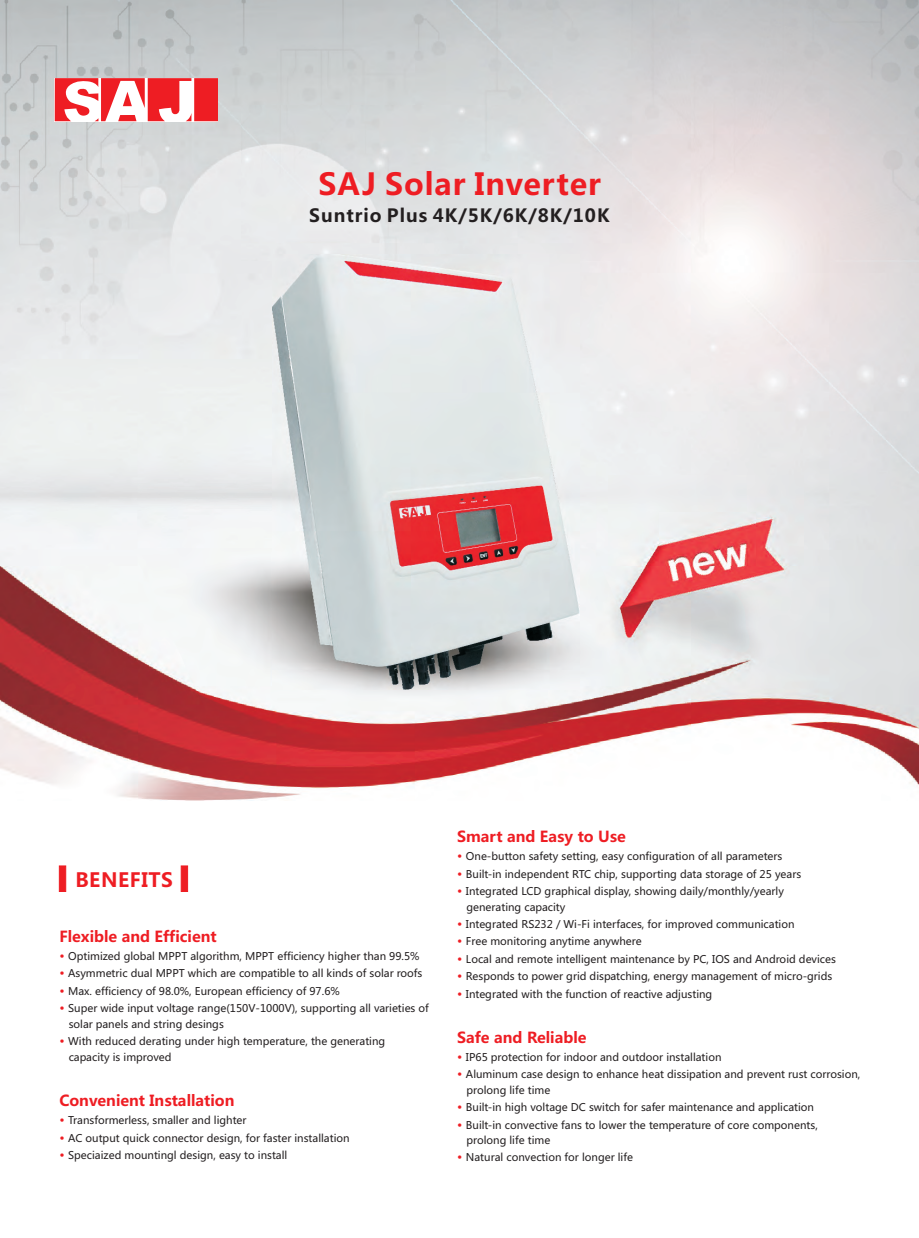
<style>
.page{position:relative;width:919px;height:1238px;background:#fff}
.page>*{position:absolute;margin:0;border:0;box-sizing:border-box;transform-origin:0 0}
.t1{font:700 30px "Microsoft Ya Hei";letter-spacing:.03em;color:#ee1d23}
.t2{font:700 19.5px "Microsoft Ya Hei";letter-spacing:.03em;color:#ee1d23}
.t3{font:700 18px "Microsoft Ya Hei";letter-spacing:.055em;color:#231f20}
.t4{font:700 15px "Microsoft Ya Hei";color:#ee1d23}
.t5{font:12px/17.4px "Microsoft Ya Hei";color:#ee1d23;text-align:justify}
.t6{font:10.5px/17.4px "Microsoft Ya Hei";color:#231f20}
</style>
<div class="page">
<img style="left:0;top:0;width:445px;height:358px">
<img style="left:241px;top:105px;width:391px;height:155px">
<div style="left:596px;top:454px;width:190px;height:94px;background:#edeeef"></div>
<img style="left:608px;top:476px;width:195px;height:90px">
<img style="left:659px;top:513px;width:96px;height:53px">
<svg style="left:55px;top:78px;width:136px;height:43px"></svg>
<div style="left:194px;top:78px;width:24px;height:43px;background:#ee1d23"></div>
<img style="left:0;top:566px;width:918px;height:234px">
<div style="left:59px;top:865px;width:7px;height:26px;background:#ee1d23;border:1px solid #ee1d23"></div>
<div style="left:181px;top:865px;width:7px;height:26px;background:#ee1d23;border:1px solid #ee1d23"></div>
<img style="left:133px;top:548px;width:532px;height:162px">
<img style="left:273px;top:255px;width:306px;height:434px">
<h1 class="t1" style="left:318px;top:170px;width:284px">SAJ Solar Inverter</h1>
<h3 class="t3" style="left:309px;top:208px;width:302px">Suntrio Plus 4K/5K/6K/8K/10K</h3>
<h2 class="t2" style="left:75px;top:871px;width:99px">BENEFITS</h2>
<h3 class="t4" style="left:59px;top:929px;width:159px">Flexible and Efficient</h3>
<p class="t5" style="left:59px;top:947px;width:7px">• • • •</p>
<p class="t5" style="left:59px;top:1032px;width:7px">•</p>
<p class="t6" style="left:68px;top:948px;width:362px">Optimized global MPPT algorithm, MPPT efficiency higher than 99.5% Asymmetric dual MPPT which are compatible to all kinds of solar roofs Max. efficiency of 98.0%, European efficiency of 97.6%<br>Super wide input voltage range(150V-1000V), supporting all varieties of</p>
<p class="t6" style="left:68px;top:1016px;width:318px;line-height:17px">solar panels and string desings<br>With reduced derating under high temperature, the generating</p>
<p class="t6" style="left:69px;top:1048px;width:104px">capacity is improved</p>
<h3 class="t4" style="left:59px;top:1093px;width:177px">Convenient Installation</h3>
<p class="t5" style="left:59px;top:1112px;width:7px">• • •</p>
<p class="t6" style="left:68px;top:1112px;width:283px">Transformerless, smaller and lighter<br>AC output quick connector design, for faster installation<br>Speciaized mountingl design, easy to install</p>
<h3 class="t4" style="left:457px;top:829px;width:170px">Smart and Easy to Use</h3>
<p class="t5" style="left:457px;top:848px;width:7px">• • •</p>
<p class="t5" style="left:457px;top:915px;width:7px">• • • • •</p>
<p class="t6" style="left:466px;top:848px;width:337px">One-button safety setting, easy configuration of all parameters<br>Built-in independent RTC chip, supporting data storage of 25 years<br>Integrated LCD graphical display, showing daily/monthly/yearly</p>
<p class="t6" style="left:466px;top:899px;width:371px">generating capacity<br>Integrated RS232 / Wi-Fi interfaces, for improved communication<br>Free monitoring anytime anywhere<br>Local and remote intelligent maintenance by PC, IOS and Android devices Responds to power grid dispatching, energy management of micro-grids Integrated with the function of reactive adjusting</p>
<h3 class="t4" style="left:457px;top:1030px;width:131px">Safe and Reliable</h3>
<p class="t5" style="left:457px;top:1048px;width:7px">• •</p>
<p class="t5" style="left:457px;top:1098px;width:7px">• •</p>
<p class="t5" style="left:457px;top:1149px;width:7px">•</p>
<p class="t6" style="left:466px;top:1049px;width:396px">IP65 protection for indoor and outdoor installation<br>Aluminum case design to enhance heat dissipation and prevent rust corrosion,</p>
<p class="t6" style="left:466px;top:1082px;width:353px">prolong life time<br>Built-in high voltage DC switch for safer maintenance and application<br>Built-in convective fans to lower the temperature of core components,</p>
<p class="t6" style="left:466px;top:1132px;width:168px;line-height:17px">prolong life time<br>Natural convection for longer life</p>
</div>
